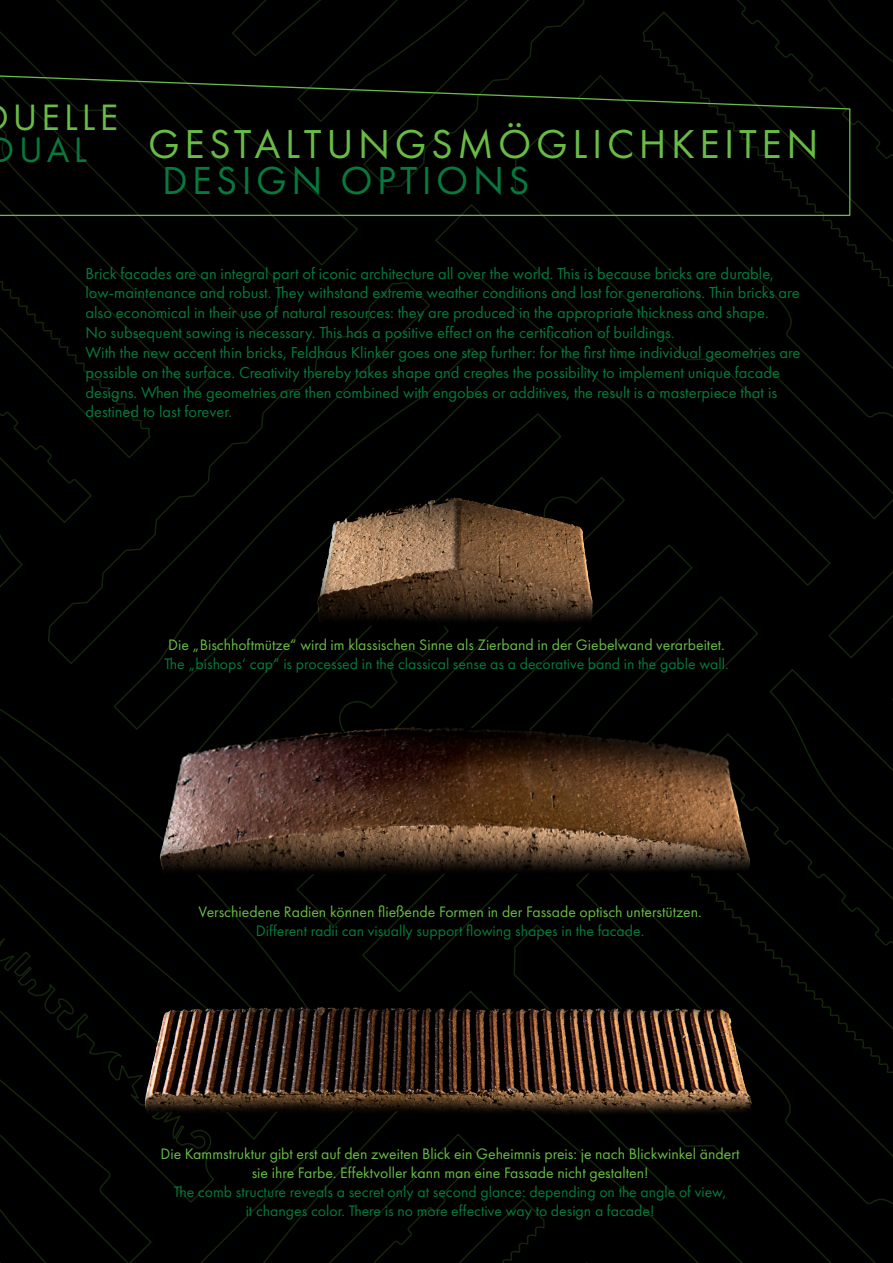
<style>
.page{position:relative;width:893px;height:1263px;background:#fff}
.page>*{position:absolute;margin:0;border:0;box-sizing:border-box;transform-origin:0 0}
.t1{font:41.85px "Futura PT";letter-spacing:.11em;color:#68bc45}
.t2{font:40.65px "Futura PT";letter-spacing:.11em;color:#067a3c}
.t3{font:38.1px "Futura PT";letter-spacing:.11em;color:#68bc45}
.t4{font:36.75px "Futura PT";color:#067a3c}
.t5{font:16.5px/19.8px "Futura PT";color:#067a3c}
.t6{font:15.75px/18.9px "Futura PT";color:#68bc45;text-align:center}
.t7{font:15.75px/18.9px "Futura PT";color:#067a3c;text-align:center}
</style>
<div class="page">
<div style="left:340px;top:1142px;width:93px;height:121px;background:#000"></div>
<div style="left:0;top:875px;width:340px;height:388px;background:#000"></div>
<div style="left:0;top:0;width:360px;height:589px;background:#000"></div>
<div style="left:34px;top:0;width:400px;height:42px;background:#000"></div>
<div style="left:433px;top:667px;width:460px;height:596px;background:#000"></div>
<div style="left:434px;top:0;width:459px;height:587px;background:#000"></div>
<div style="left:47px;top:281px;width:713px;height:713px;background:#000"></div>
<div style="left:827px;top:275px;width:66px;height:700px;background:#000"></div>
<div style="left:0;top:688px;width:750px;height:187px;background:#000"></div>
<img style="left:102px;top:481px;width:696px;height:160px">
<img style="left:114px;top:984px;width:672px;height:158px">
<img style="left:110px;top:708px;width:680px;height:204px">
<div style="left:0;top:42px;width:851px;height:175px;background:#000"></div>
<h3 class="t3" style="left:13px;top:95px;width:107px">UELLE</h3>
<h3 class="t4" style="left:-8px;top:128px;width:96px">DUAL</h3>
<h1 class="t1" style="left:148px;top:119px;width:672px">GESTALTUNGSMÖGLICHKEITEN</h1>
<h2 class="t2" style="left:162px;top:157px;width:369px">DESIGN OPTIONS</h2>
<p class="t5" style="left:85px;top:263px;width:716px">Brick facades are an integral part of iconic architecture all over the world. This is because bricks are durable, low-maintenance and robust. They withstand extreme weather conditions and last for generations. Thin bricks are also economical in their use of natural resources: they are produced in the appropriate thickness and shape.<br>No subsequent sawing is necessary. This has a positive effect on the certification of buildings.<br>With the new accent thin bricks, Feldhaus Klinker goes one step further: for the first time individual geometries are possible on the surface. Creativity thereby takes shape and creates the possibility to implement unique facade designs. When the geometries are then combined with engobes or additives, the result is a masterpiece that is destined to last forever.</p>
<p class="t6" style="left:168px;top:635px;width:558px">Die „Bischhoftmütze“ wird im klassischen Sinne als Zierband in der Giebelwand verarbeitet.</p>
<p class="t7" style="left:164px;top:654px;width:566px">The „bishops‘ cap“ is processed in the classical sense as a decorative band in the gable wall.</p>
<p class="t6" style="left:198px;top:902px;width:505px">Verschiedene Radien können fließende Formen in der Fassade optisch unterstützen.</p>
<p class="t7" style="left:256px;top:921px;width:390px">Different radii can visually support flowing shapes in the facade.</p>
<p class="t6" style="left:160px;top:1144px;width:581px">Die Kammstruktur gibt erst auf den zweiten Blick ein Geheimnis preis: je nach Blickwinkel ändert sie ihre Farbe. Effektvoller kann man eine Fassade nicht gestalten!</p>
<p class="t7" style="left:174px;top:1182px;width:554px">The comb structure reveals a secret only at second glance: depending on the angle of view, it changes color. There is no more effective way to design a facade!</p>
</div>
